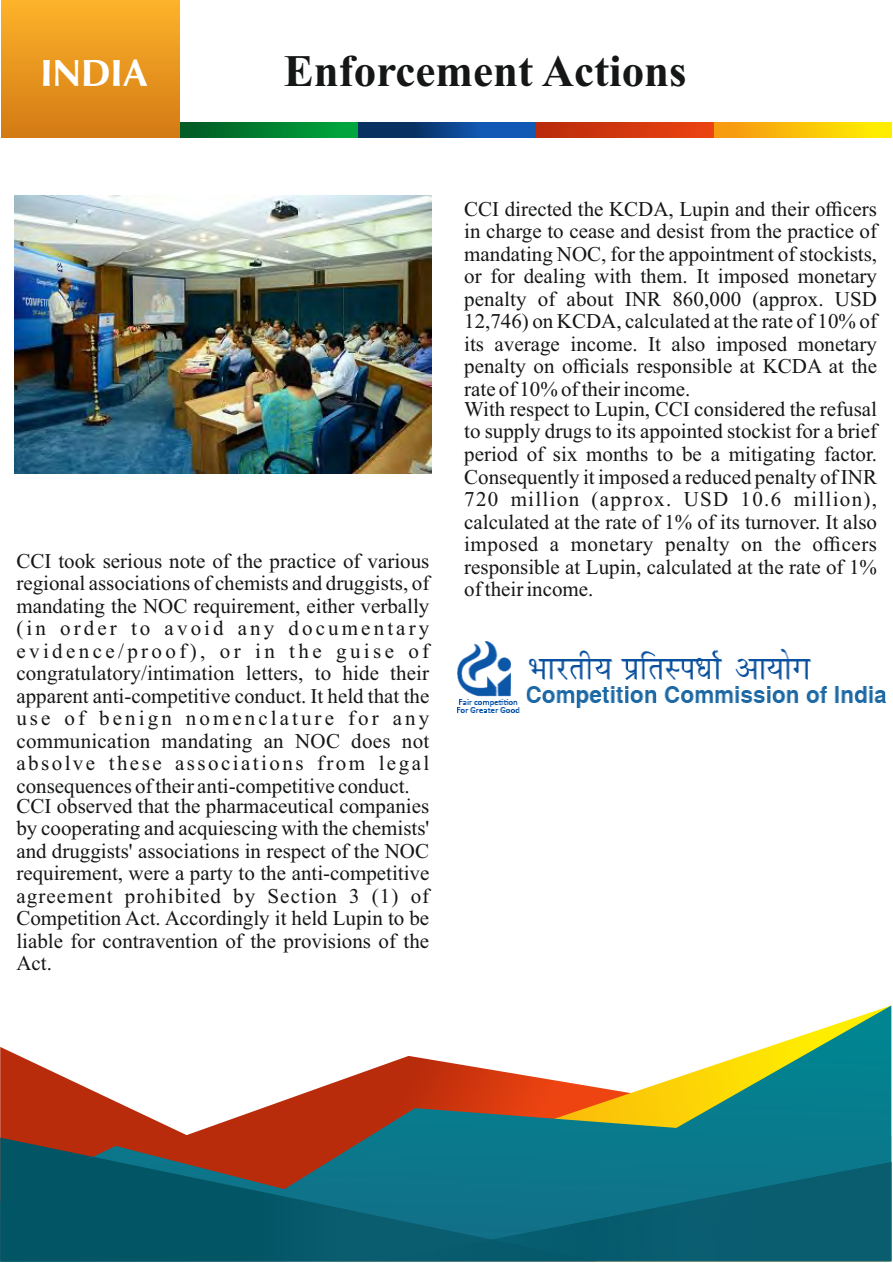
<style>
.page{position:relative;width:893px;height:1263px;background:#fff}
.page>*{position:absolute;margin:0;border:0;box-sizing:border-box;transform-origin:0 0}
.t1{font:700 45px "Times New Roman";color:#151616}
.t2{font:700 36px "Opium";color:#fff}
.t3{font:21px/22.5px "Times New Roman";color:#151616;text-align:justify}
</style>
<div class="page">
<svg style="left:713px;top:123px;width:178px;height:14px;background:#fac208"></svg>
<svg style="left:535px;top:123px;width:178px;height:14px;background:#d1370e"></svg>
<svg style="left:358px;top:123px;width:177px;height:14px;background:#0c438a"></svg>
<svg style="left:180px;top:123px;width:178px;height:14px;background:#018130"></svg>
<div style="left:2px;top:0;width:178px;height:137px;background:linear-gradient(to bottom,#feb32a,#d37a14)"></div>
<svg style="left:0;top:1005px;width:891px;height:257px"></svg>
<svg style="left:0;top:1137px;width:596px;height:125px;background:#23565f"></svg>
<svg style="left:379px;top:1162px;width:512px;height:99px;background:#0b677a"></svg>
<img style="left:457px;top:641px;width:428px;height:71px">
<img style="left:15px;top:195px;width:417px;height:278px">
<h2 class="t2" style="left:41px;top:61px;width:109px">INDIA</h2>
<h1 class="t1" style="left:284px;top:55px;width:404px">Enforcement Actions</h1>
<p class="t3" style="left:16px;top:551px;width:414px">CCI took serious note of the practice of various regional associations of chemists and druggists, of mandating the NOC requirement, either verbally (in order to avoid any documentary evidence/proof), or in the guise of congratulatory/intimation letters, to hide their apparent anti-competitive conduct. It held that the use of benign nomenclature for any communication mandating an NOC does not absolve these associations from legal consequences of their anti-competitive conduct.</p>
<p class="t3" style="left:16px;top:797px;width:414px">CCI observed that the pharmaceutical companies by cooperating and acquiescing with the chemists' and druggists' associations in respect of the NOC requirement, were a party to the anti-competitive agreement prohibited by Section 3 (1) of Competition Act. Accordingly it held Lupin to be liable for contravention of the provisions of the Act.</p>
<p class="t3" style="left:464px;top:200px;width:414px">CCI directed the KCDA, Lupin and their officers in charge to cease and desist from the practice of mandating NOC, for the appointment of stockists, or for dealing with them. It imposed monetary penalty of about INR 860,000 (approx. USD 12,746) on KCDA, calculated at the rate of 10% of its average income. It also imposed monetary penalty on officials responsible at KCDA at the rate of 10% of their income.</p>
<p class="t3" style="left:464px;top:400px;width:414px">With respect to Lupin, CCI considered the refusal to supply drugs to its appointed stockist for a brief period of six months to be a mitigating factor.<br>Consequently it imposed a reduced penalty of INR 720 million (approx. USD 10.6 million), calculated at the rate of 1% of its turnover. It also imposed a monetary penalty on the officers responsible at Lupin, calculated at the rate of 1% of their income.</p>
</div>
